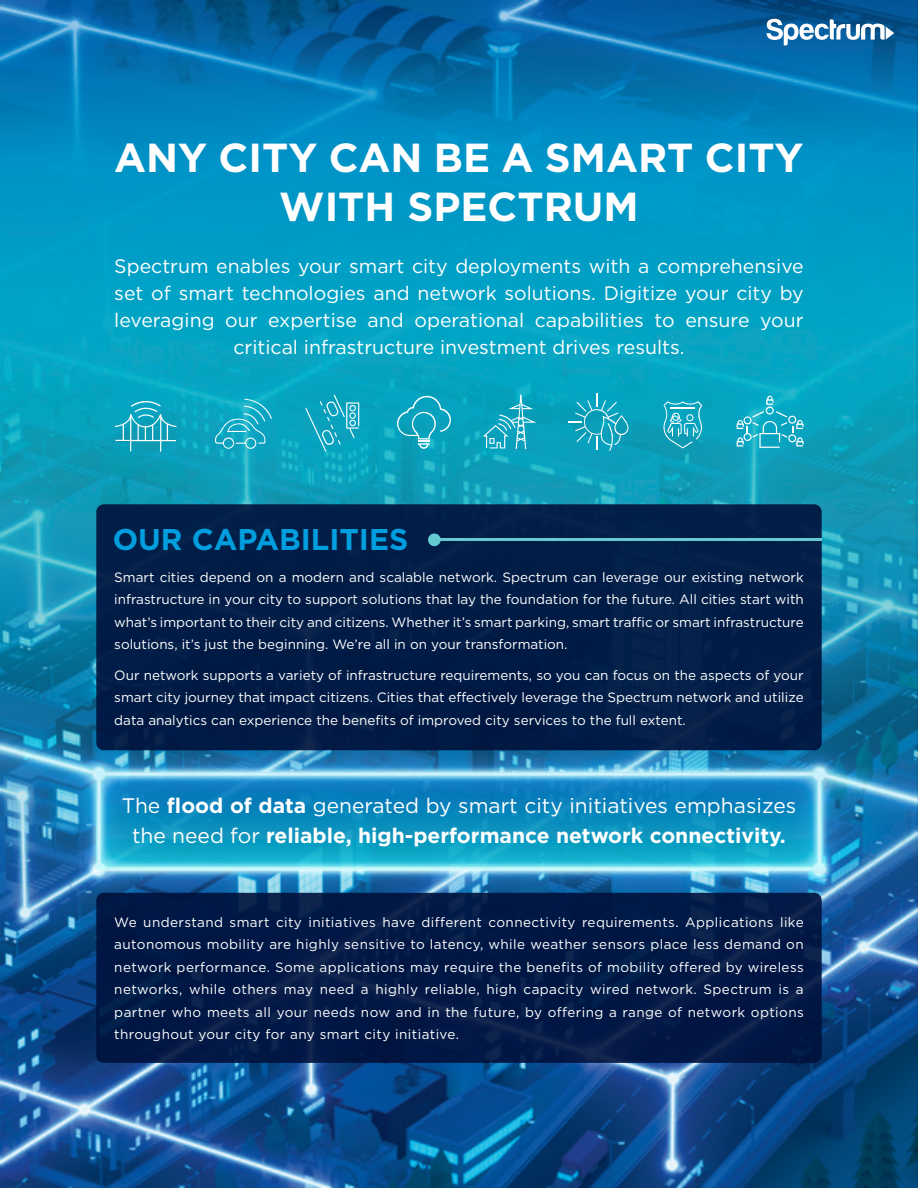
<style>
.page{position:relative;width:918px;height:1188px;background:#fff}
.page>*{position:absolute;margin:0;border:0;box-sizing:border-box;transform-origin:0 0}
.t1{font:700 40.5px/48.6px "Gotham";color:#fff;text-align:center}
.t2{font:700 30px "Gotham";color:#009ede}
.t3{font:700 21px/30px "Gotham";color:#fff;text-align:center}
.t4{font:19.5px/27px "Gotham";color:#fff;text-align:center}
.t5{font:13.5px/22.5px "Gotham";color:#fff;text-align:justify}
.s1{font-weight:400}
</style>
<div class="page">
<img style="left:0;top:0;width:918px;height:1188px">
<svg style="left:215px;top:399px;width:57px;height:50px;background:#26b1c9"></svg>
<svg style="left:115px;top:401px;width:62px;height:51px;background:#2aacc4"></svg>
<svg style="left:305px;top:395px;width:54px;height:56px;background:#23acc5"></svg>
<svg style="left:397px;top:396px;width:54px;height:53px;background:#24acc4"></svg>
<svg style="left:483px;top:395px;width:54px;height:54px;background:#28acc5"></svg>
<svg style="left:663px;top:401px;width:39px;height:47px;background:#3ab3c8"></svg>
<svg style="left:569px;top:394px;width:60px;height:57px;background:#23abc3"></svg>
<svg style="left:737px;top:396px;width:67px;height:52px;background:#2cb4cb"></svg>
<svg style="left:766px;top:19px;width:128px;height:26px"></svg>
<img style="left:0;top:676px;width:918px;height:288px">
<div style="left:96px;top:893px;width:726px;height:170px;background:linear-gradient(to right,#021945,#041946);border-radius:8px"></div>
<div style="left:96px;top:504px;width:726px;height:246px;background:#011d47;border-radius:8px"></div>
<hr style="left:437px;top:538px;width:385px;height:3px;background:#64c9d3">
<div style="left:428px;top:533px;width:13px;height:13px;background:#64c9d3;border-radius:50%"></div>
<p class="t1" style="left:114px;top:133px;width:691px">ANY CITY CAN BE A SMART CITY<br>WITH SPECTRUM</p>
<p class="t4" style="left:114px;top:252px;width:691px">Spectrum enables your smart city deployments with a comprehensive set of smart technologies and network solutions. Digitize your city by leveraging our expertise and operational capabilities to ensure your critical infrastructure investment drives results.</p>
<p class="t2" style="left:113px;top:519px;width:297px">OUR CAPABILITIES</p>
<p class="t5" style="left:114px;top:565px;width:691px">Smart cities depend on a modern and scalable network. Spectrum can leverage our existing network infrastructure in your city to support solutions that lay the foundation for the future. All cities start with what’s important to their city and citizens. Whether it’s smart parking, smart traffic or smart infrastructure solutions, it’s just the beginning. We’re all in on your transformation.</p>
<p class="t5" style="left:114px;top:664px;width:691px">Our network supports a variety of infrastructure requirements, so you can focus on the aspects of your smart city journey that impact citizens. Cities that effectively leverage the Spectrum network and utilize data analytics can experience the benefits of improved city services to the full extent.</p>
<p class="t3" style="left:122px;top:790px;width:676px"><span class="s1">The</span> flood of data <span class="s1">generated by smart city initiatives emphasizes the need for</span> reliable, high-performance network connectivity.</p>
<p class="t5" style="left:114px;top:911px;width:691px">We understand smart city initiatives have different connectivity requirements. Applications like autonomous mobility are highly sensitive to latency, while weather sensors place less demand on network performance. Some applications may require the benefits of mobility offered by wireless networks, while others may need a highly reliable, high capacity wired network. Spectrum is a partner who meets all your needs now and in the future, by offering a range of network options throughout your city for any smart city initiative.</p>
</div>
